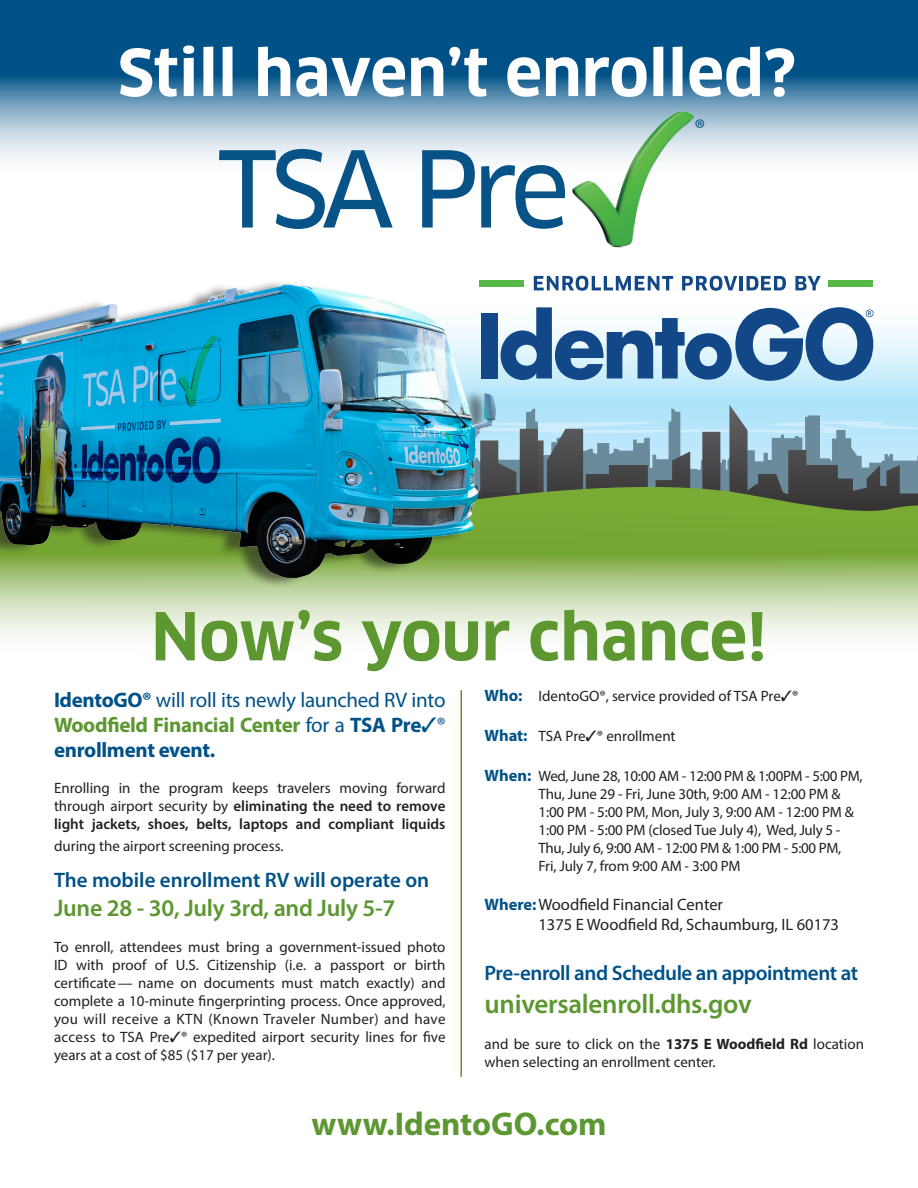
<style>
.page{position:relative;width:918px;height:1188px;background:#fff}
.page>*{position:absolute;margin:0;border:0;box-sizing:border-box;transform-origin:0 0}
.t1{font:700 64.5px "Clan OT";color:#5c9731}
.t2{font:700 63px "Clan OT";color:#fff}
.t3{font:700 33px "Myriad Pro";color:#5c9731}
.t4{font:600 27px "Myriad Pro";letter-spacing:-.01em;color:#5c9731}
.t5{font:25.8px "Myriad Pro";color:#075287}
.t6{font:600 24px "Myriad Pro";letter-spacing:-.01em;color:#5c9731}
.t7{font:21px/25.2px "Myriad Pro";letter-spacing:-.015em;color:#005187;text-align:justify}
.t8{font:600 21px "Myriad Pro";letter-spacing:-.015em;color:#005187}
.t9{font:16.5px "Myriad Pro";color:#231f20}
.t10{font:15px/18px "Myriad Pro";letter-spacing:-.005em;color:#231f20;text-align:justify}
.t11{font:600 15px/18px "Myriad Pro";color:#231f20;text-align:justify}
.s1{font-weight:700}
.s2{font-weight:700;color:#5c9731}
.s3{font-weight:400}
.s4{font-weight:700;font-size:16.5px;color:#005187}
.s5{font-weight:700;color:#005187}
</style>
<div class="page">
<svg style="left:0;top:0;width:918px;height:161px;background:#4681a8"></svg>
<hr style="left:460px;top:690px;width:2px;height:387px;background:#5c9731">
<svg style="left:0;top:332px;width:918px;height:306px;background:#a7c2a2"></svg>
<svg style="left:219px;top:149px;width:174px;height:70px"></svg>
<svg style="left:422px;top:150px;width:53px;height:69px"></svg>
<svg style="left:481px;top:165px;width:84px;height:64px"></svg>
<img style="left:571px;top:108px;width:123px;height:140px">
<div style="left:828px;top:280px;width:44px;height:7px;background:#56b947"></div>
<svg style="left:536px;top:276px;width:137px;height:15px"></svg>
<svg style="left:682px;top:276px;width:55px;height:15px"></svg>
<hr style="left:740px;top:276px;width:3px;height:14px;background:#124888">
<svg style="left:747px;top:276px;width:39px;height:14px"></svg>
<svg style="left:795px;top:276px;width:26px;height:14px"></svg>
<svg style="left:536px;top:307px;width:337px;height:74px"></svg>
<img style="left:0;top:219px;width:536px;height:379px">
<p class="t2" style="left:118px;top:36px;width:680px">Still haven’t enrolled?</p>
<p class="t5" style="left:694px;top:112px;width:12px">®</p>
<p class="t1" style="left:151px;top:599px;width:617px">Now’s your chance!</p>
<p class="t7" style="left:54px;top:687px;width:393px"><span class="s1">IdentoGO®</span> will roll its newly launched RV into <span class="s2">Woodfield Financial Center</span> for a <span class="s1">TSA Pre</span>✓® <span class="s1">enrollment event.</span></p>
<p class="t11" style="left:54px;top:779px;width:393px"><span class="s3">Enrolling in the program keeps travelers moving forward through airport security by</span> eliminating the need to remove light jackets, shoes, belts, laptops and compliant liquids</p>
<p class="t10" style="left:54px;top:837px;width:231px">during the airport screening process.</p>
<p class="t8" style="left:54px;top:866px;width:377px">The mobile enrollment RV will operate on</p>
<p class="t6" style="left:54px;top:892px;width:343px">June 28 - 30, July 3rd, and July 5-7</p>
<p class="t10" style="left:54px;top:937px;width:393px">To enroll, attendees must bring a government-issued photo ID with proof of U.S. Citizenship (i.e. a passport or birth certificate— name on documents must match exactly) and complete a 10-minute fingerprinting process. Once approved, you will receive a KTN (Known Traveler Number) and have access to TSA Pre✓® expedited airport security lines for five years at a cost of $85 ($17 per year).</p>
<p class="t10" style="left:484px;top:687px;width:315px"><span class="s4">Who:</span> IdentoGO®, service provided of TSA Pre✓®</p>
<p class="t10" style="left:484px;top:727px;width:193px"><span class="s4">What:</span> TSA Pre✓® enrollment</p>
<p class="t10" style="left:484px;top:766px;width:380px"><span class="s4">When:</span> Wed, June 28, 10:00 AM - 12:00 PM &amp; 1:00PM - 5:00 PM,</p>
<p class="t10" style="left:538px;top:784px;width:303px">Thu, June 29 - Fri, June 30th, 9:00 AM - 12:00 PM &amp;</p>
<p class="t10" style="left:538px;top:802px;width:317px">1:00 PM - 5:00 PM, Mon, July 3, 9:00 AM - 12:00 PM &amp;</p>
<p class="t10" style="left:538px;top:820px;width:303px">1:00 PM - 5:00 PM (closed Tue July 4), Wed, July 5 -</p>
<p class="t10" style="left:538px;top:838px;width:304px">Thu, July 6, 9:00 AM - 12:00 PM &amp; 1:00 PM - 5:00 PM,</p>
<p class="t10" style="left:538px;top:856px;width:203px">Fri, July 7, from 9:00 AM - 3:00 PM</p>
<p class="t9" style="left:484px;top:895px;width:240px"><span class="s5">Where:</span>Woodfield Financial Center</p>
<p class="t9" style="left:539px;top:914px;width:302px">1375 E Woodfield Rd, Schaumburg, IL 60173</p>
<p class="t8" style="left:485px;top:960px;width:375px">Pre-enroll and Schedule an appointment at</p>
<p class="t4" style="left:485px;top:987px;width:269px">universalenroll.dhs.gov</p>
<p class="t10" style="left:485px;top:1035px;width:381px">and be sure to click on the <span class="s1">1375 E Woodfield Rd</span> location when selecting an enrollment center.</p>
<p class="t3" style="left:311px;top:1102px;width:297px">www.IdentoGO.com</p>
</div>
